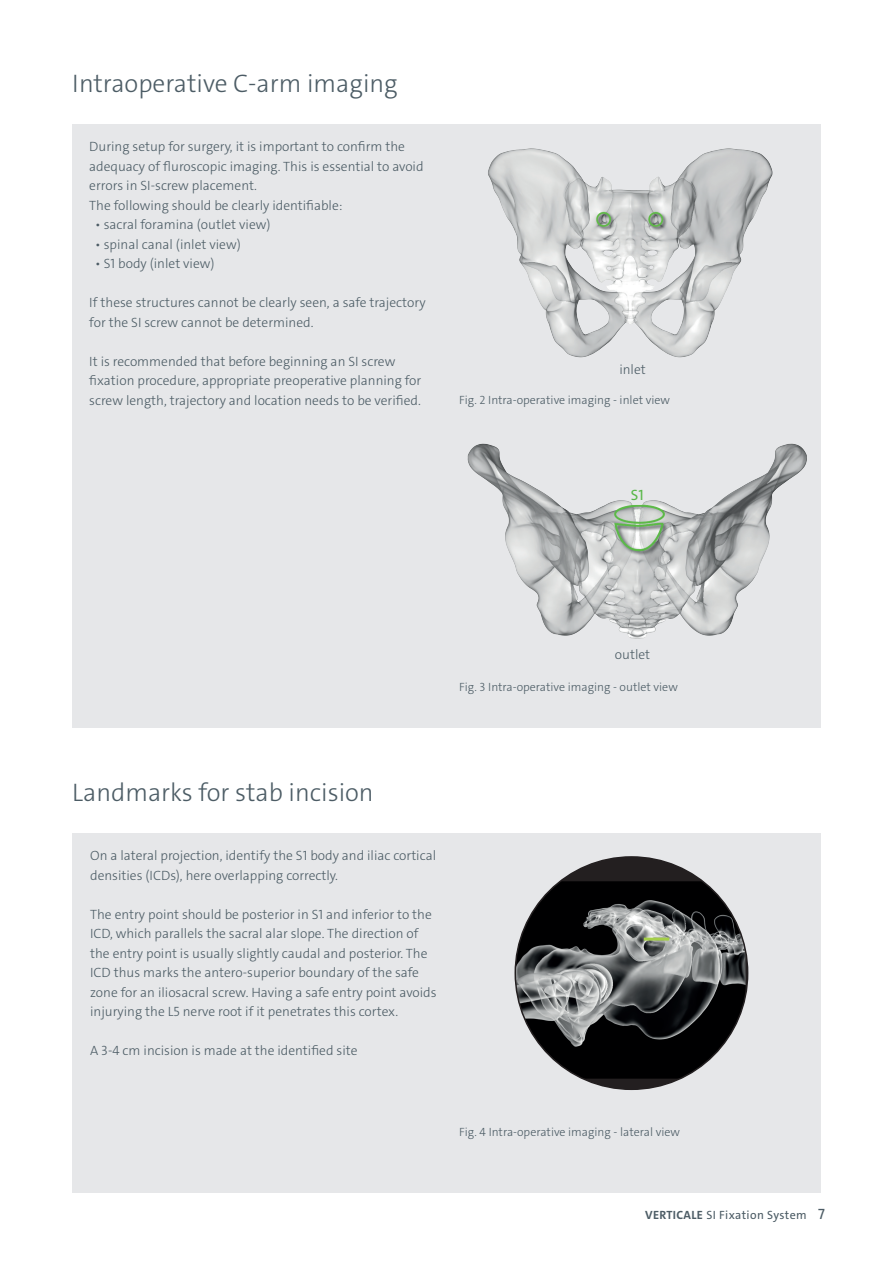
<style>
.page{position:relative;width:893px;height:1263px;background:#fff}
.page>*{position:absolute;margin:0;border:0;box-sizing:border-box;transform-origin:0 0}
.t1{font:300 25.5px "The Sans C4 s";color:#4c5c65}
.t2{font:15px "The Sans C4 s";color:#58b748}
.t3{font:300 13.5px/19.5px "The Sans C4 s";color:#4c5c65}
.t4{font:300 12px "The Sans C4 s";color:#4c5c65}
.t5{font:12px "The Sans C4 s";letter-spacing:.03em;color:#4c5c65}
.s1{font-weight:700}
.s2{font-size:15px}
</style>
<div class="page">
<div style="left:72px;top:124px;width:749px;height:603px;background:#e6e7e9"></div>
<img style="left:488px;top:148px;width:285px;height:210px">
<img style="left:467px;top:443px;width:340px;height:196px">
<div style="left:72px;top:833px;width:749px;height:360px;background:#e6e7e9"></div>
<div style="left:515px;top:857px;width:233px;height:232px;background:#231f20;border-radius:50%"></div>
<img style="left:517px;top:881px;width:229px;height:198px">
<hr style="left:644px;top:937px;width:25px;height:3px;background:#a4ce48">
<h1 class="t1" style="left:72px;top:67px;width:327px">Intraoperative C-arm imaging</h1>
<p class="t3" style="left:89px;top:137px;width:336px">During setup for surgery, it is important to confirm the adequacy of fluroscopic imaging. This is essential to avoid errors in SI-screw placement.<br>The following should be clearly identifiable:</p>
<p class="t3" style="left:95px;top:215px;width:177px">• sacral foramina (outlet view)</p>
<p class="t3" style="left:95px;top:234px;width:147px">• spinal canal (inlet view)</p>
<p class="t3" style="left:95px;top:254px;width:121px">• S1 body (inlet view)</p>
<p class="t3" style="left:89px;top:293px;width:338px">If these structures cannot be clearly seen, a safe trajectory for the SI screw cannot be determined.</p>
<p class="t3" style="left:89px;top:351px;width:334px">It is recommended that before beginning an SI screw fixation procedure, appropriate preoperative planning for screw length, trajectory and location needs to be verified.</p>
<p class="t3" style="left:619px;top:360px;width:28px">inlet</p>
<p class="t4" style="left:459px;top:392px;width:212px">Fig. 2 Intra-operative imaging - inlet view</p>
<p class="t2" style="left:631px;top:485px;width:14px">S1</p>
<p class="t3" style="left:615px;top:645px;width:37px">outlet</p>
<p class="t4" style="left:459px;top:679px;width:220px">Fig. 3 Intra-operative imaging - outlet view</p>
<h1 class="t1" style="left:72px;top:776px;width:303px">Landmarks for stab incision</h1>
<p class="t3" style="left:90px;top:846px;width:348px">On a lateral projection, identify the S1 body and iliac cortical densities (ICDs), here overlapping correctly.</p>
<p class="t3" style="left:90px;top:905px;width:348px">The entry point should be posterior in S1 and inferior to the ICD, which parallels the sacral alar slope. The direction of the entry point is usually slightly caudal and posterior. The ICD thus marks the antero-superior boundary of the safe zone for an iliosacral screw. Having a safe entry point avoids injurying the L5 nerve root if it penetrates this cortex.</p>
<p class="t3" style="left:90px;top:1041px;width:269px">A 3-4 cm incision is made at the identified site</p>
<p class="t4" style="left:459px;top:1124px;width:222px">Fig. 4 Intra-operative imaging - lateral view</p>
<p class="t5" style="left:645px;top:1207px;width:181px"><span class="s1">VERTICALE</span> SI Fixation System <span class="s2">7</span></p>
</div>
